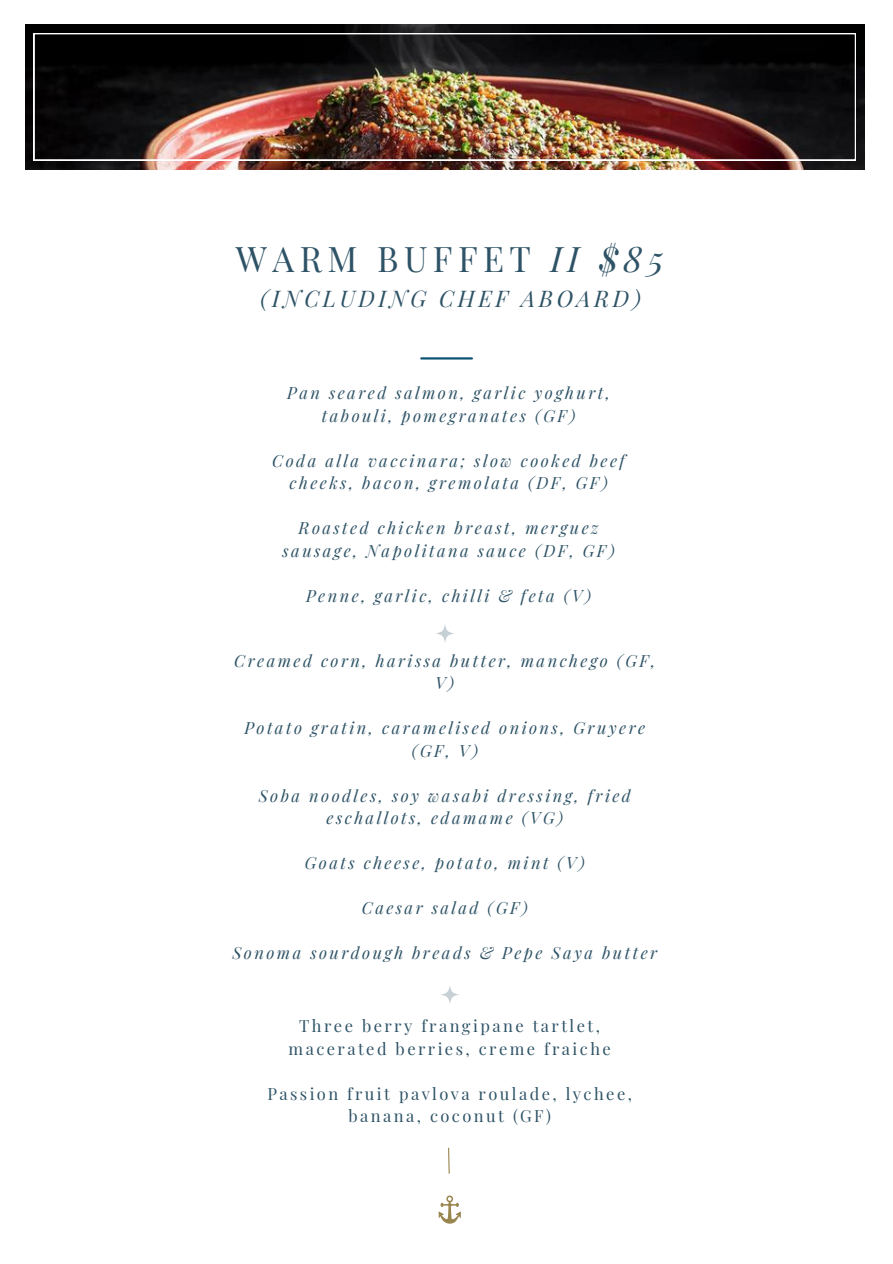
<style>
.page{position:relative;width:893px;height:1264px;background:#fff}
.page>*{position:absolute;margin:0;border:0;box-sizing:border-box;transform-origin:0 0}
.t1{font:34.5px "Playfair Display";letter-spacing:.16em;color:#2e5366}
.t2{font:italic 22.5px "Playfair Display";letter-spacing:.16em;color:#2e5366}
.t3{font:italic 16.5px/22.5px "Playfair Display";letter-spacing:.15em;color:#2e5366;text-align:center}
.t4{font:16.5px/22.5px "Playfair Display";letter-spacing:.15em;color:#2e5366;text-align:center}
.s1{font-style:italic}
</style>
<div class="page">
<hr style="left:421px;top:357px;width:51px;height:2px;background:#0d5373">
<img style="left:25px;top:25px;width:839px;height:145px">
<img style="left:34px;top:33px;width:821px;height:127px">
<svg style="left:448px;top:1147px;width:2px;height:27px"></svg>
<svg style="left:438px;top:1195px;width:23px;height:29px"></svg>
<svg style="left:440px;top:985px;width:19px;height:19px"></svg>
<svg style="left:435px;top:624px;width:19px;height:19px"></svg>
<h1 class="t1" style="left:236px;top:235px;width:429px">WARM BUFFET <span class="s1">II $85</span></h1>
<h2 class="t2" style="left:260px;top:283px;width:381px">(INCLUDING CHEF ABOARD)</h2>
<p class="t3" style="left:287px;top:381px;width:324px">Pan seared salmon, garlic yoghurt, tabouli, pomegranates (GF)</p>
<p class="t3" style="left:272px;top:449px;width:354px">Coda alla vaccinara; slow cooked beef cheeks, bacon, gremolata (DF, GF)</p>
<p class="t3" style="left:282px;top:516px;width:333px">Roasted chicken breast, merguez sausage, Napolitana sauce (DF, GF)</p>
<p class="t3" style="left:306px;top:583px;width:286px">Penne, garlic, chilli &amp; feta (V)</p>
<p class="t3" style="left:234px;top:648px;width:422px">Creamed corn, harissa butter, manchego (GF,<br>V)</p>
<p class="t3" style="left:244px;top:716px;width:402px">Potato gratin, caramelised onions, Gruyere (GF, V)</p>
<p class="t3" style="left:259px;top:783px;width:373px">Soba noodles, soy wasabi dressing, fried eschallots, edamame (VG)</p>
<p class="t3" style="left:305px;top:851px;width:281px">Goats cheese, potato, mint (V)</p>
<p class="t3" style="left:362px;top:896px;width:167px">Caesar salad (GF)</p>
<p class="t3" style="left:232px;top:941px;width:426px">Sonoma sourdough breads &amp; Pepe Saya butter</p>
<p class="t4" style="left:288px;top:1014px;width:324px">Three berry frangipane tartlet, macerated berries, creme fraiche</p>
<p class="t4" style="left:267px;top:1081px;width:366px">Passion fruit pavlova roulade, lychee, banana, coconut (GF)</p>
</div>
